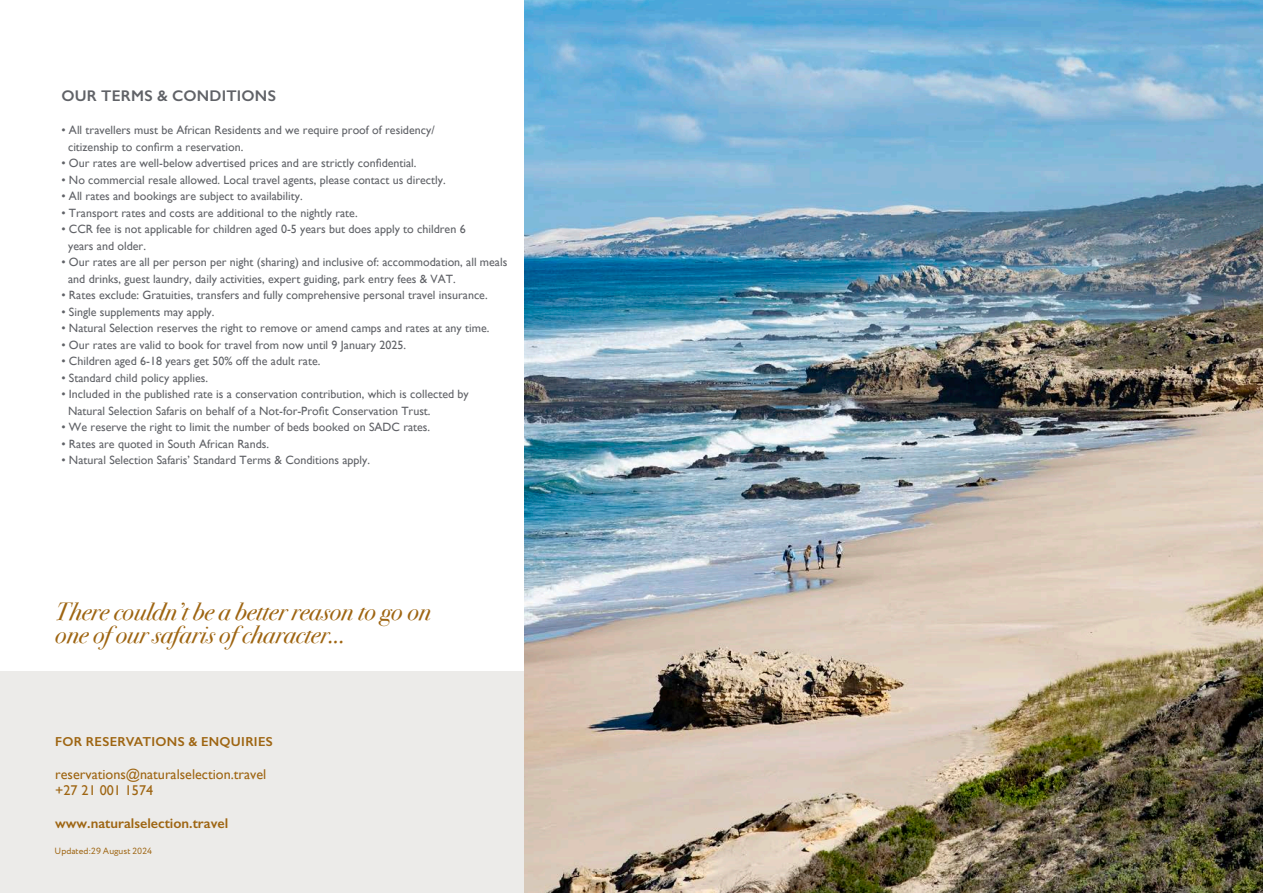
<style>
.page{position:relative;width:1263px;height:893px;background:#fff}
.page>*{position:absolute;margin:0;border:0;box-sizing:border-box;transform-origin:0 0}
.t1{font:italic 24.75px/23.1px "Bodoni Svty Two ITCTT";color:#9e6512}
.t2{font:600 15.45px "Gill Sans";letter-spacing:.015em;color:#606267}
.t3{font:14.1px "Gill Sans";color:#9e6512}
.t4{font:600 14.1px "Gill Sans";color:#9e6512}
.t5{font:600 13.05px "Gill Sans";letter-spacing:.02em;color:#9e6512}
.t6{font:12px "Gill Sans";color:#606267}
.t7{font:9px "Circe";color:#9e6512}
</style>
<div class="page">
<div style="left:0;top:671px;width:528px;height:222px;background:#ecebe9"></div>
<img style="left:524px;top:0;width:739px;height:893px">
<p class="t2" style="left:61px;top:87px;width:216px">OUR TERMS &amp; CONDITIONS</p>
<p class="t6" style="left:61px;top:123px;width:375px">• All travellers must be African Residents and we require proof of residency/</p>
<p class="t6" style="left:68px;top:140px;width:177px">citizenship to confirm a reservation.</p>
<p class="t6" style="left:61px;top:156px;width:357px">• Our rates are well-below advertised prices and are strictly confidential.</p>
<p class="t6" style="left:61px;top:173px;width:386px">• No commercial resale allowed. Local travel agents, please contact us directly.</p>
<p class="t6" style="left:61px;top:189px;width:243px">• All rates and bookings are subject to availability.</p>
<p class="t6" style="left:61px;top:206px;width:298px">• Transport rates and costs are additional to the nightly rate.</p>
<p class="t6" style="left:61px;top:222px;width:406px">• CCR fee is not applicable for children aged 0-5 years but does apply to children 6</p>
<p class="t6" style="left:68px;top:239px;width:79px">years and older.</p>
<p class="t6" style="left:61px;top:255px;width:447px">• Our rates are all per person per night (sharing) and inclusive of: accommodation, all meals</p>
<p class="t6" style="left:68px;top:272px;width:389px">and drinks, guest laundry, daily activities, expert guiding, park entry fees &amp; VAT.</p>
<p class="t6" style="left:61px;top:288px;width:428px">• Rates exclude: Gratuities, transfers and fully comprehensive personal travel insurance.</p>
<p class="t6" style="left:61px;top:305px;width:155px">• Single supplements may apply.</p>
<p class="t6" style="left:61px;top:321px;width:430px">• Natural Selection reserves the right to remove or amend camps and rates at any time.</p>
<p class="t6" style="left:61px;top:338px;width:346px">• Our rates are valid to book for travel from now until 9 January 2025.</p>
<p class="t6" style="left:61px;top:354px;width:260px">• Children aged 6-18 years get 50% off the adult rate.</p>
<p class="t6" style="left:61px;top:371px;width:148px">• Standard child policy applies.</p>
<p class="t6" style="left:61px;top:387px;width:409px">• Included in the published rate is a conservation contribution, which is collected by</p>
<p class="t6" style="left:68px;top:404px;width:364px">Natural Selection Safaris on behalf of a Not-for-Profit Conservation Trust.</p>
<p class="t6" style="left:61px;top:420px;width:370px">• We reserve the right to limit the number of beds booked on SADC rates.</p>
<p class="t6" style="left:61px;top:437px;width:209px">• Rates are quoted in South African Rands.</p>
<p class="t6" style="left:61px;top:453px;width:310px">• Natural Selection Safaris’ Standard Terms &amp; Conditions apply.</p>
<p class="t1" style="left:55px;top:598px;width:377px">There couldn’t be a better reason to go on one of our safaris of character...</p>
<p class="t5" style="left:55px;top:733px;width:219px">FOR RESERVATIONS &amp; ENQUIRIES</p>
<p class="t3" style="left:55px;top:766px;width:212px">reservations@naturalselection.travel</p>
<p class="t3" style="left:55px;top:782px;width:99px">+27 21 001 1574</p>
<p class="t4" style="left:55px;top:815px;width:174px">www.naturalselection.travel</p>
<p class="t7" style="left:55px;top:845px;width:99px">Updated:29 August 2024</p>
</div>
